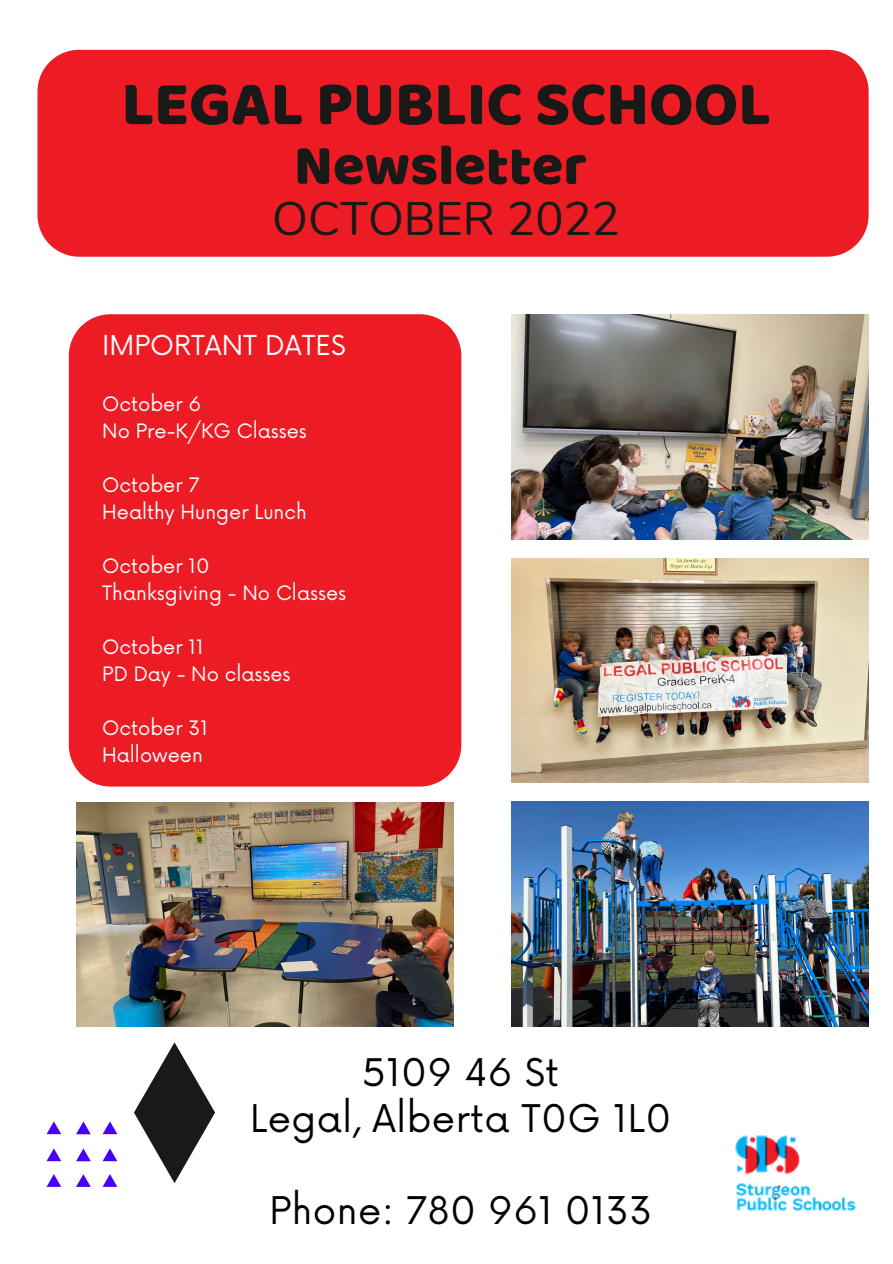
<style>
.page{position:relative;width:893px;height:1264px;background:#fff}
.page>*{position:absolute;margin:0;border:0;box-sizing:border-box;transform-origin:0 0}
.t1{font:63.45px "Baloo";color:#191918}
.t2{font:57.45px "Baloo";color:#191918}
.t3{font:46.95px "Nunito";color:#191918}
.t4{font:37.2px/46px "Now";letter-spacing:.015em;color:#000;text-align:center}
.t5{font:26.85px "Now";color:#fff}
.t6{font:19.35px/27px "Now";color:#fff}
</style>
<div class="page">
<div style="left:37px;top:50px;width:831px;height:207px;background:#ed1c24"></div>
<img style="left:511px;top:314px;width:357px;height:225px">
<img style="left:511px;top:558px;width:357px;height:224px">
<img style="left:511px;top:801px;width:357px;height:225px">
<svg style="left:46px;top:1121px;width:15px;height:13px"></svg>
<svg style="left:46px;top:1148px;width:15px;height:13px"></svg>
<svg style="left:47px;top:1174px;width:14px;height:12px"></svg>
<svg style="left:76px;top:1042px;width:139px;height:145px"></svg>
<div style="left:69px;top:314px;width:392px;height:472px;background:#ed1c24"></div>
<img style="left:735px;top:1135px;width:121px;height:76px">
<img style="left:77px;top:802px;width:376px;height:224px">
<h1 class="t1" style="left:121px;top:65px;width:650px">LEGAL PUBLIC SCHOOL</h1>
<h2 class="t2" style="left:294px;top:130px;width:294px">Newsletter</h2>
<h3 class="t3" style="left:272px;top:188px;width:349px">OCTOBER 2022</h3>
<h3 class="t5" style="left:102px;top:330px;width:245px">IMPORTANT DATES</h3>
<p class="t6" style="left:102px;top:391px;width:206px">October 6<br>No Pre-K/KG Classes</p>
<p class="t6" style="left:102px;top:472px;width:206px">October 7<br>Healthy Hunger Lunch</p>
<p class="t6" style="left:102px;top:553px;width:245px">October 10<br>Thanksgiving - No Classes</p>
<p class="t6" style="left:102px;top:634px;width:190px">October 11<br>PD Day - No classes</p>
<p class="t6" style="left:102px;top:715px;width:107px">October 31<br>Halloween</p>
<h3 class="t4" style="left:250px;top:1051px;width:422px">5109 46 St<br>Legal, Alberta T0G 1L0</h3>
<h3 class="t4" style="left:269px;top:1189px;width:384px">Phone: 780 961 0133</h3>
</div>
